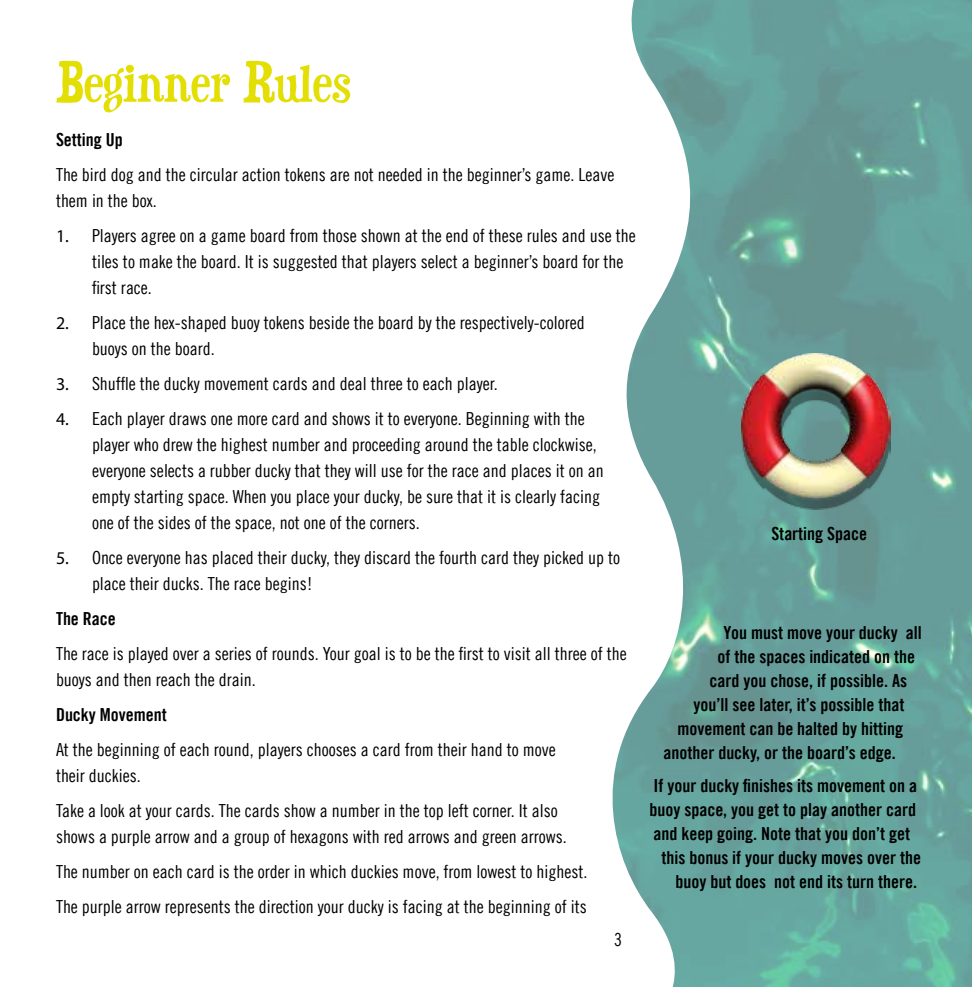
<style>
.page{position:relative;width:972px;height:987px;background:#fff}
.page>*{position:absolute;margin:0;border:0;box-sizing:border-box;transform-origin:0 0}
.t1{font:56px "Duality";color:#e3df05}
.t2{font:18px/26px "Trade Gothic LT Cond Eighteen";color:#000}
.t3{font:18px "Trade Gothic LT Bold Cond Twenty";color:#000}
.s1{font-family:"Myriad Pro"}
</style>
<div class="page">
<img style="left:612px;top:0;width:360px;height:986px">
<img style="left:741px;top:353px;width:150px;height:156px">
<h1 class="t1" style="left:56px;top:54px;width:296px">Beginner Rules</h1>
<p class="t3" style="left:56px;top:129px;width:68px">Setting Up</p>
<p class="t2" style="left:56px;top:161px;width:560px">The bird dog and the circular action tokens are not needed in the beginner’s game. Leave them in the box.</p>
<p class="t2" style="left:92px;top:222px;width:545px;text-indent:-36px"><span class="s1">1.</span> Players agree on a game board from those shown at the end of these rules and use the tiles to make the board. It is suggested that players select a beginner’s board for the first race.</p>
<p class="t2" style="left:92px;top:309px;width:494px;text-indent:-36px"><span class="s1">2.</span> Place the hex-shaped buoy tokens beside the board by the respectively-colored buoys on the board.</p>
<p class="t2" style="left:56px;top:370px;width:443px"><span class="s1">3.</span> Shuffle the ducky movement cards and deal three to each player.</p>
<p class="t2" style="left:92px;top:405px;width:513px;text-indent:-36px"><span class="s1">4.</span> Each player draws one more card and shows it to everyone. Beginning with the player who drew the highest number and proceeding around the table clockwise, everyone selects a rubber ducky that they will use for the race and places it on an empty starting space. When you place your ducky, be sure that it is clearly facing one of the sides of the space, not one of the corners.</p>
<p class="t2" style="left:92px;top:544px;width:530px;text-indent:-36px"><span class="s1">5.</span> Once everyone has placed their ducky, they discard the fourth card they picked up to place their ducks. The race begins!</p>
<p class="t3" style="left:56px;top:607px;width:61px">The Race</p>
<p class="t2" style="left:56px;top:640px;width:572px">The race is played over a series of rounds. Your goal is to be the first to visit all three of the buoys and then reach the drain.</p>
<p class="t3" style="left:56px;top:703px;width:112px">Ducky Movement</p>
<p class="t2" style="left:56px;top:736px;width:501px">At the beginning of each round, players chooses a card from their hand to move their duckies.</p>
<p class="t2" style="left:56px;top:797px;width:512px">Take a look at your cards. The cards show a number in the top left corner. It also shows a purple arrow and a group of hexagons with red arrows and green arrows.</p>
<p class="t2" style="left:56px;top:854px;width:533px;line-height:35px">The number on each card is the order in which duckies move, from lowest to highest.<br>The purple arrow represents the direction your ducky is facing at the beginning of its</p>
<p class="t2" style="left:614px;top:926px;width:9px">3</p>
<p class="t3" style="left:771px;top:522px;width:97px">Starting Space</p>
<p class="t3" style="left:723px;top:621px;width:200px">You must move your ducky all</p>
<p class="t3" style="left:717px;top:645px;width:199px">of the spaces indicated on the</p>
<p class="t3" style="left:709px;top:669px;width:199px">card you chose, if possible. As</p>
<p class="t3" style="left:693px;top:693px;width:213px">you’ll see later, it’s possible that</p>
<p class="t3" style="left:677px;top:717px;width:227px">movement can be halted by hitting</p>
<p class="t3" style="left:663px;top:741px;width:234px">another ducky, or the board’s edge.</p>
<p class="t3" style="left:653px;top:774px;width:265px">If your ducky finishes its movement on a</p>
<p class="t3" style="left:649px;top:798px;width:268px">buoy space, you get to play another card</p>
<p class="t3" style="left:653px;top:822px;width:258px">and keep going. Note that you don’t get</p>
<p class="t3" style="left:661px;top:846px;width:261px">this bonus if your ducky moves over the</p>
<p class="t3" style="left:675px;top:870px;width:243px">buoy but does not end its turn there.</p>
</div>
